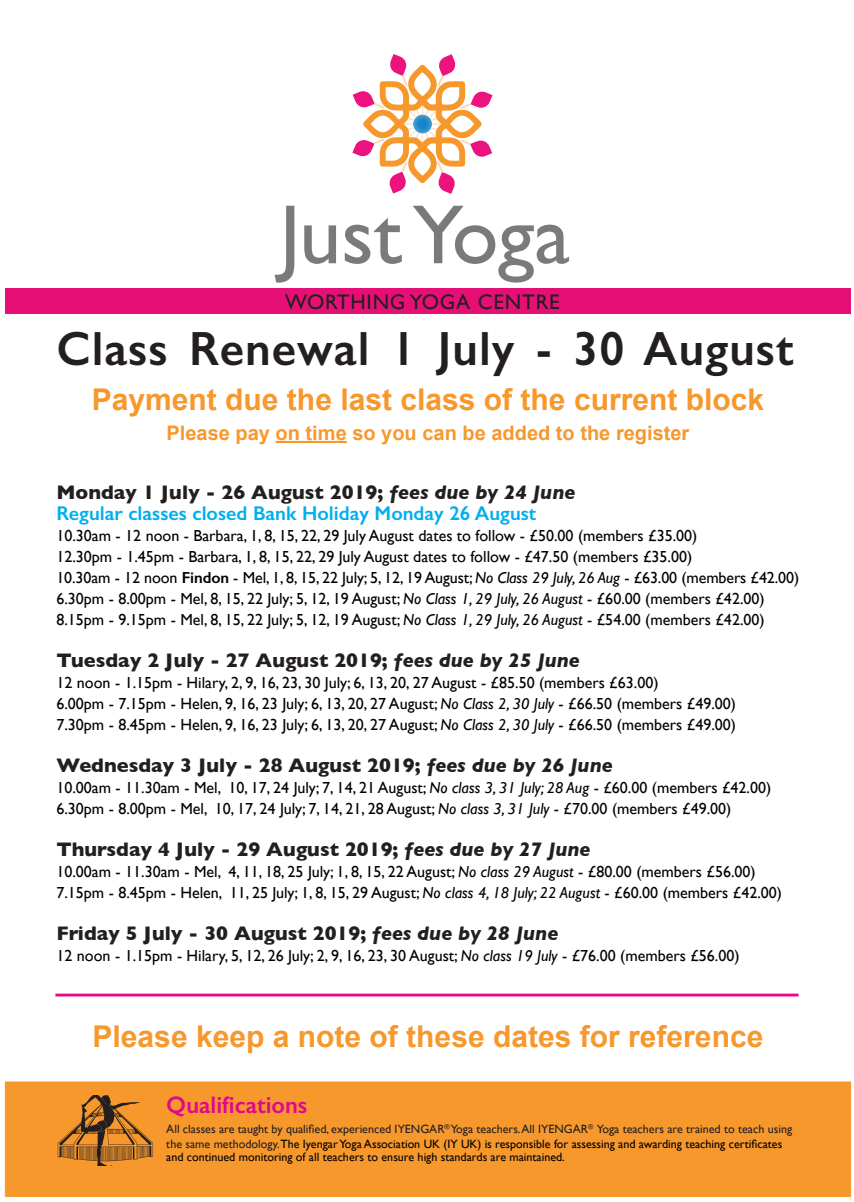
<style>
.page{position:relative;width:854px;height:1202px;background:#fff}
.page>*{position:absolute;margin:0;border:0;box-sizing:border-box;transform-origin:0 0}
.t1{font:84.3px "Gill Sans";color:rgb(63 65 68/.7)}
.t2{font:600 48.2px "Gill Sans";letter-spacing:.02em;color:#231f20}
.t3{font:700 30px "Arial";color:#f7982d}
.t4{font:600 24.1px "Gill Sans";color:#e0088c}
.t5{font:21.1px "Gill Sans";letter-spacing:.04em;color:#231f20}
.t6{font:700 20px "Gill Sans";color:#231f20}
.t7{font:600 20px "Gill Sans";color:#00aeef}
.t8{font:700 20px "Arial";color:#f7982d}
.t9{font:16px/21px "Gill Sans";color:#000}
.t10{font:12px/14.4px "Gill Sans";color:#231f20}
.t11{font:12px "Gill Sans";color:#000}
.s1{font-style:italic}
.s2{font-weight:600}
.s3{font-size:16.1px}
.s4{color:#000}
</style>
<div class="page">
<div style="left:5px;top:288px;width:845px;height:26px;background:#e60f75"></div>
<div style="left:5px;top:1081px;width:845px;height:116px;background:#f7982d;border:1px solid #f7982d"></div>
<img style="left:57px;top:1096px;width:96px;height:69px">
<svg style="left:352px;top:54px;width:140px;height:140px"></svg>
<hr style="left:275px;top:441px;width:71px;height:2px;background:#f7982d">
<hr style="left:55px;top:994px;width:743px;height:2px;background:#ed028c">
<h1 class="t1" style="left:279px;top:185px;width:292px">Just Yoga</h1>
<h3 class="t5" style="left:285px;top:290px;width:276px">WORTHING YOGA CENTRE</h3>
<p class="t2" style="left:56px;top:320px;width:738px">Class Renewal 1 July - 30 August</p>
<p class="t3" style="left:92px;top:379px;width:673px">Payment due the last class of the current block</p>
<p class="t8" style="left:166px;top:420px;width:524px">Please pay on time so you can be added to the register</p>
<p class="t6" style="left:56px;top:477px;width:520px">Monday 1 July - 26 August 2019; <span class="s1">fees due by 24 June</span></p>
<p class="t7" style="left:56px;top:501px;width:481px">Regular classes closed Bank Holiday Monday 26 August</p>
<p class="t9" style="left:56px;top:525px;width:744px">10.30am - 12 noon - Barbara, 1, 8, 15, 22, 29 July August dates to follow - £50.00 (members £35.00)<br>12.30pm - 1.45pm - Barbara, 1, 8, 15, 22, 29 July August dates to follow - £47.50 (members £35.00)<br>10.30am - 12 noon <span class="s2">Findon</span> - Mel, 1, 8, 15, 22 July; 5, 12, 19 August; <span class="s1">No Class 29 July, 26 Aug</span> - £63.00 (members £42.00)<br>6.30pm - 8.00pm - Mel, 8, 15, 22 July; 5, 12, 19 August; <span class="s1">No Class 1, 29 July, 26 August</span> - £60.00 (members £42.00)<br>8.15pm - 9.15pm - Mel, 8, 15, 22 July; 5, 12, 19 August; <span class="s1">No Class 1, 29 July, 26 August</span> - £54.00 (members £42.00)</p>
<p class="t6" style="left:56px;top:645px;width:525px">Tuesday 2 July - 27 August 2019; <span class="s1">fees due by 25 June</span></p>
<p class="t9" style="left:56px;top:672px;width:681px">12 noon - 1.15pm - Hilary, 2, 9, 16, 23, 30 July; 6, 13, 20, 27 August - £85.50 (members £63.00)<br>6.00pm - 7.15pm - Helen, 9, 16, 23 July; 6, 13, 20, 27 August; <span class="s1">No Class 2, 30 July</span> - £66.50 (members £49.00)<br>7.30pm - 8.45pm - Helen, 9, 16, 23 July; 6, 13, 20, 27 August; <span class="s1">No Class 2, 30 July</span> - £66.50 (members £49.00)</p>
<p class="t6" style="left:56px;top:750px;width:557px">Wednesday 3 July - 28 August 2019; <span class="s1">fees due by 26 June</span></p>
<p class="t9" style="left:56px;top:777px;width:716px">10.00am - 11.30am - Mel, 10, 17, 24 July; 7, 14, 21 August; <span class="s1">No class 3, 31 July; 28 Aug</span> - £60.00 (members £42.00)<br>6.30pm - 8.00pm - Mel, 10, 17, 24 July; 7, 14, 21, 28 August; <span class="s1">No class 3, 31 July</span> - £70.00 (members £49.00<span class="s3">)</span></p>
<p class="t6" style="left:56px;top:834px;width:535px">Thursday 4 July - 29 August 2019; <span class="s1">fees due by 27 June</span></p>
<p class="t9" style="left:56px;top:861px;width:727px">10.00am - 11.30am - Mel, 4, 11, 18, 25 July; 1, 8, 15, 22 August; <span class="s1">No class 29 August</span> - £80.00 (members £56.00)<br>7.15pm - 8.45pm - Helen, 11, 25 July; 1, 8, 15, 29 August; <span class="s1">No class 4, 18 July; 22 August</span> - £60.00 (members £42.00)</p>
<p class="t6" style="left:56px;top:918px;width:503px">Friday 5 July - 30 August 2019; <span class="s1">fees due by 28 June</span></p>
<p class="t9" style="left:56px;top:945px;width:684px">12 noon - 1.15pm - Hilary, 5, 12, 26 July; 2, 9, 16, 23, 30 August; <span class="s1">No class 19 July</span> - £76.00 (members £56.00)</p>
<p class="t3" style="left:92px;top:1017px;width:672px">Please keep a note of these dates for reference</p>
<p class="t4" style="left:166px;top:1091px;width:143px">Qualifications</p>
<p class="t10" style="left:166px;top:1122px;width:627px">All classes are taught by qualified, experienced IYENGAR<sup>®</sup> Yoga teachers. All IYENGAR<sup>®</sup> Yoga teachers are trained to teach using the same methodology.<span class="s4">The Iyengar Yoga Association UK (IY UK) is responsible for assessing and awarding teaching certificates</span></p>
<p class="t11" style="left:166px;top:1150px;width:400px">and continued monitoring of all teachers to ensure high standards are maintained.</p>
</div>
